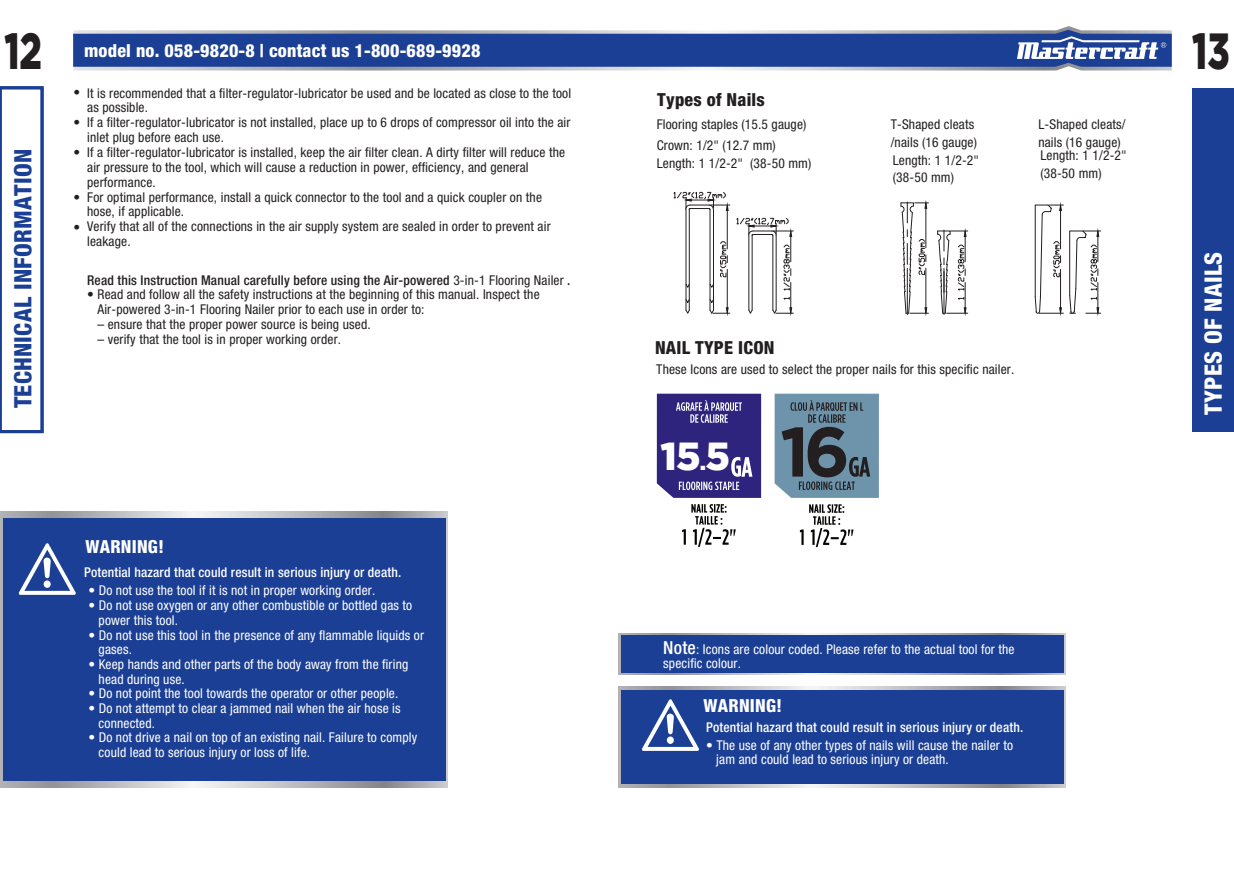
<style>
.page{position:relative;width:1234px;height:893px;background:#fff}
.page>*{position:absolute;margin:0;border:0;box-sizing:border-box;transform-origin:0 0}
.t1{font:900 50.85px "Gotham";color:#231f20;scale:.71 1}
.t2{font:900 39px "Gotham";color:#fff}
.t3{font:800 condensed 24px "Helvetica Neue LT Std";letter-spacing:.01em;color:#1b3f94}
.t4{font:800 condensed 24px "Helvetica Neue LT Std";letter-spacing:.01em;color:#fff}
.t5{font:800 condensed 18px "Helvetica Neue LT Std";letter-spacing:.01em;color:#fff}
.t6{font:800 condensed 18px "Helvetica Neue LT Std";letter-spacing:.01em;color:#231f20}
.t7{font:condensed 13.5px/14.9px "Helvetica Neue LT Std";letter-spacing:.01em;color:#231f20}
.t8{font:condensed 13.5px/14.7px "Helvetica Neue LT Std";letter-spacing:.01em;color:#fff}
.t9{font:500 condensed 13.5px "Helvetica Neue LT Std";letter-spacing:.01em;color:#fff}
.t10{font:500 condensed 13.5px "Helvetica Neue LT Std";letter-spacing:.01em;color:#231f20}
.s1{font-weight:400}
.s2{font-size:22.35px}
.s3{font-weight:500;font-size:18px}
</style>
<div class="page">
<div style="left:1191px;top:88px;width:42px;height:344px;background:#1b3f94"></div>
<svg style="left:1px;top:512px;width:446px;height:276px;background:#a9aeb9"></svg>
<div style="left:3px;top:519px;width:442px;height:262px;background:#1b3f94"></div>
<svg style="left:19px;top:543px;width:57px;height:52px"></svg>
<div style="left:618px;top:634px;width:447px;height:40px;background:linear-gradient(to bottom,#1b3f94,#1b3f94)"></div>
<div style="left:620px;top:635px;width:442px;height:38px;background:#1b3f94"></div>
<svg style="left:618px;top:686px;width:447px;height:101px;background:#b0b3ba"></svg>
<div style="left:620px;top:690px;width:442px;height:94px;background:#1b3f94"></div>
<svg style="left:642px;top:699px;width:56px;height:52px"></svg>
<svg style="left:73px;top:26px;width:1098px;height:44px"></svg>
<svg style="left:73px;top:30px;width:1098px;height:37px;background:#34539d"></svg>
<svg style="left:0;top:86px;width:44px;height:347px"></svg>
<svg style="left:656px;top:394px;width:105px;height:104px;background:#433a8a"></svg>
<svg style="left:682px;top:529px;width:3px;height:16px"></svg>
<svg style="left:691px;top:504px;width:44px;height:43px"></svg>
<svg style="left:799px;top:529px;width:4px;height:16px"></svg>
<svg style="left:809px;top:504px;width:44px;height:43px"></svg>
<svg style="left:774px;top:394px;width:104px;height:104px;background:#5e798a"></svg>
<hr style="left:709px;top:209px;width:1px;height:101px;background:#231f20">
<hr style="left:713px;top:209px;width:1px;height:101px;background:#231f20">
<hr style="left:688px;top:209px;width:1px;height:101px;background:#231f20">
<hr style="left:685px;top:209px;width:1px;height:101px;background:#231f20">
<svg style="left:685px;top:298px;width:5px;height:16px"></svg>
<svg style="left:685px;top:283px;width:5px;height:6px"></svg>
<hr style="left:726px;top:210px;width:1px;height:39px;background:#231f20">
<hr style="left:726px;top:269px;width:1px;height:39px;background:#231f20">
<svg style="left:673px;top:191px;width:56px;height:20px"></svg>
<svg style="left:709px;top:298px;width:20px;height:18px"></svg>
<svg style="left:709px;top:241px;width:18px;height:48px"></svg>
<svg style="left:736px;top:217px;width:57px;height:99px"></svg>
<svg style="left:900px;top:200px;width:28px;height:116px"></svg>
<svg style="left:937px;top:228px;width:30px;height:88px"></svg>
<svg style="left:1034px;top:202px;width:66px;height:114px"></svg>
<h1 class="t1" style="left:4px;top:16px;width:55px">12</h1>
<h1 class="t1" style="left:1191px;top:16px;width:54px">13</h1>
<h3 class="t6" style="left:657px;top:88px;width:109px">Types of Nails</h3>
<h3 class="t5" style="left:84px;top:39px;width:398px">model no. 058-9820-8 | contact us 1-800-689-9928</h3>
<p class="t7" style="left:87px;top:85px;width:485px">It is recommended that a filter-regulator-lubricator be used and be located as close to the tool as possible.<br>If a filter-regulator-lubricator is not installed, place up to 6 drops of compressor oil into the air inlet plug before each use.<br>If a filter-regulator-lubricator is installed, keep the air filter clean. A dirty filter will reduce the air pressure to the tool, which will cause a reduction in power, efficiency, and general performance.<br>For optimal performance, install a quick connector to the tool and a quick coupler on the hose, if applicable.<br>Verify that all of the connections in the air supply system are sealed in order to prevent air leakage.</p>
<p class="t10" style="left:87px;top:272px;width:484px">Read this Instruction Manual carefully before using the Air-powered <span class="s1">3-in-1 Flooring Nailer</span> .</p>
<p class="t7" style="left:97px;top:287px;width:443px;text-indent:-10px">• Read and follow all the safety instructions at the beginning of this manual. Inspect the<br>Air-powered 3-in-1 Flooring Nailer prior to each use in order to:</p>
<p class="t7" style="left:97px;top:317px;width:275px">– ensure that the proper power source is being used.</p>
<p class="t7" style="left:97px;top:332px;width:245px">– verify that the tool is in proper working order.</p>
<p class="t7" style="left:74px;top:78px;width:8px;line-height:29.2px">• •</p>
<p class="t7" style="left:74px;top:145px;width:8px">•</p>
<p class="t7" style="left:890px;top:116px;width:90px;line-height:17.7px">T-Shaped cleats /nails (16 gauge)<br>Length: 1 1/2-2" (38-50 mm)</p>
<p class="t7" style="left:1038px;top:116px;width:89px;line-height:17.9px">L-Shaped cleats/ nails (16 gauge)</p>
<p class="t7" style="left:656px;top:114px;width:151px;line-height:21px">Flooring staples (15.5 gauge)<br>Crown: 1/2" (12.7 mm)</p>
<p class="t7" style="left:656px;top:156px;width:156px">Length: 1 1/2-2" (38-50 mm)</p>
<h3 class="t3" style="left:8px;top:408px;width:261px;rotate:-90deg">TECHNICAL INFORMATION</h3>
<p class="t7" style="left:1040px;top:147px;width:88px;line-height:17.9px">Length: 1 1/2-2" (38-50 mm)</p>
<p class="t7" style="left:74px;top:183px;width:8px;line-height:29.5px">• •</p>
<h3 class="t4" style="left:1198px;top:415px;width:164px;rotate:-90deg">TYPES OF NAILS</h3>
<h3 class="t6" style="left:655px;top:337px;width:121px">NAIL TYPE ICON</h3>
<p class="t7" style="left:656px;top:362px;width:359px">These Icons are used to select the proper nails for this specific nailer.</p>
<h3 class="t5" style="left:86px;top:535px;width:80px">WARNING!</h3>
<p class="t9" style="left:84px;top:564px;width:318px">Potential hazard that could result in serious injury or death.</p>
<p class="t8" style="left:88px;top:583px;width:288px">• Do not use the tool if it is not in proper working order.</p>
<p class="t8" style="left:99px;top:598px;width:315px;text-indent:-10px">• Do not use oxygen or any other combustible or bottled gas to power this tool.</p>
<p class="t8" style="left:99px;top:627px;width:327px;text-indent:-10px">• Do not use this tool in the presence of any flammable liquids or gases.</p>
<p class="t8" style="left:99px;top:657px;width:311px;text-indent:-10px">• Keep hands and other parts of the body away from the firing head during use.</p>
<p class="t8" style="left:88px;top:686px;width:311px">• Do not point the tool towards the operator or other people.</p>
<p class="t8" style="left:99px;top:701px;width:303px;text-indent:-10px">• Do not attempt to clear a jammed nail when the air hose is connected.</p>
<p class="t8" style="left:99px;top:730px;width:320px;text-indent:-10px">• Do not drive a nail on top of an existing nail. Failure to comply could lead to serious injury or loss of life.</p>
<h2 class="t2" style="left:660px;top:434px;width:71px">15<span class="s2">.</span>5</h2>
<p class="t8" style="left:663px;top:641px;width:352px"><span class="s3">Note</span>: Icons are colour coded. Please refer to the actual tool for the specific colour.</p>
<h3 class="t5" style="left:703px;top:695px;width:80px">WARNING!</h3>
<p class="t9" style="left:706px;top:719px;width:318px">Potential hazard that could result in serious injury or death.</p>
<p class="t8" style="left:716px;top:737px;width:298px;text-indent:-10px">• The use of any other types of nails will cause the nailer to jam and could lead to serious injury or death.</p>
</div>
